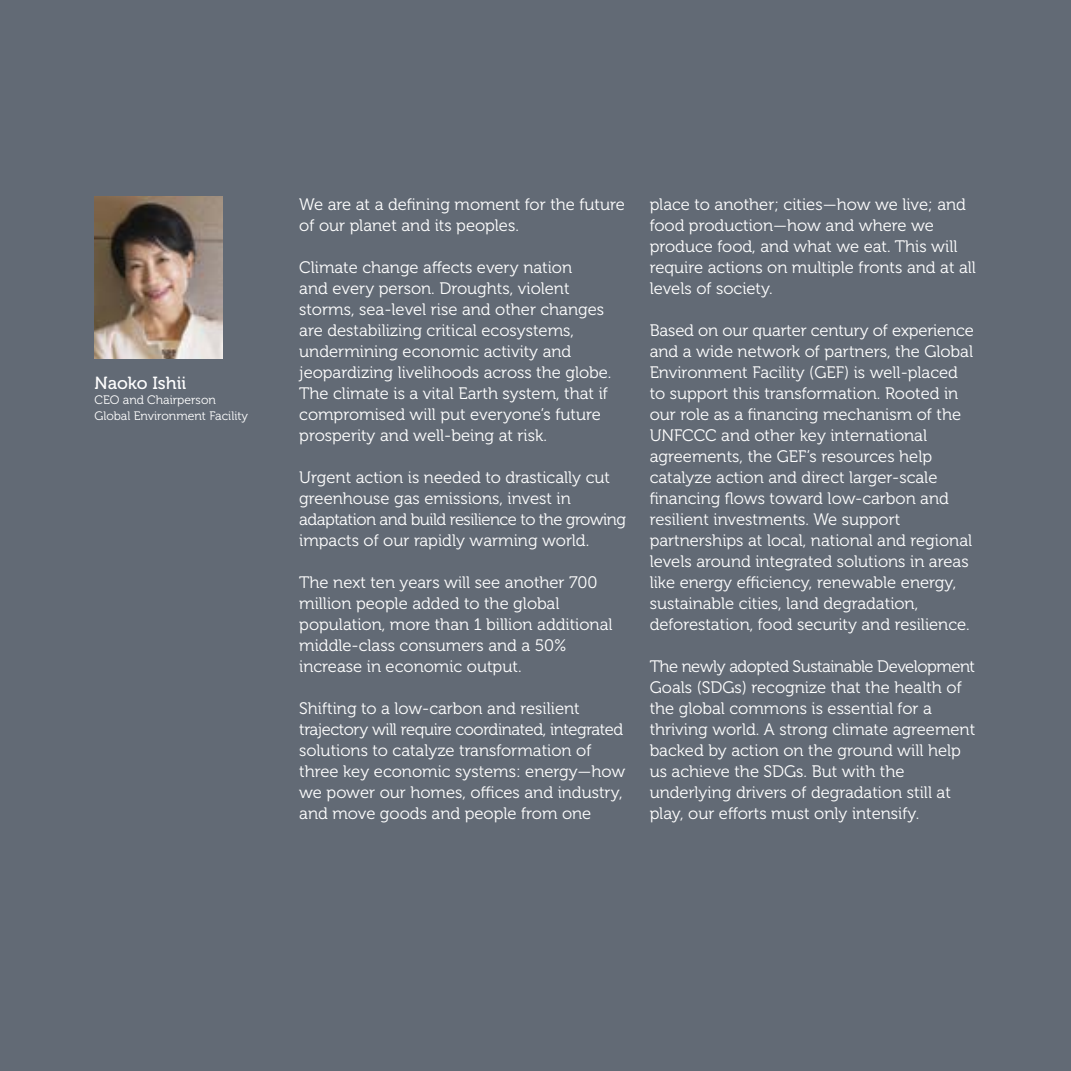
<style>
.page{position:relative;width:1071px;height:1071px;background:#626a75}
.page>*{position:absolute;margin:0;border:0;box-sizing:border-box;transform-origin:0 0}
.t1{font:17.5px "Museo 500";color:#fff}
.t2{font:16.62px/21px "Museo 300";color:#fff}
.t3{font:12.25px/15.8px "Museo 300";color:#fff}
</style>
<div class="page">
<img style="left:94px;top:197px;width:129px;height:161px">
<p class="t1" style="left:94px;top:373px;width:93px">Naoko Ishii</p>
<p class="t3" style="left:94px;top:393px;width:155px">CEO and Chairperson<br>Global Environment Facility</p>
<p class="t2" style="left:299px;top:194px;width:327px">We are at a defining moment for the future of our planet and its peoples.</p>
<p class="t2" style="left:299px;top:257px;width:314px">Climate change affects every nation<br>and every person. Droughts, violent storms, sea-level rise and other changes are destabilizing critical ecosystems, undermining economic activity and jeopardizing livelihoods across the globe.<br>The climate is a vital Earth system, that if compromised will put everyone’s future prosperity and well-being at risk.</p>
<p class="t2" style="left:299px;top:467px;width:328px">Urgent action is needed to drastically cut greenhouse gas emissions, invest in adaptation and build resilience to the growing impacts of our rapidly warming world.</p>
<p class="t2" style="left:299px;top:572px;width:315px">The next ten years will see another 700 million people added to the global population, more than 1 billion additional middle-class consumers and a 50% increase in economic output.</p>
<p class="t2" style="left:299px;top:698px;width:328px">Shifting to a low-carbon and resilient trajectory will require coordinated, integrated solutions to catalyze transformation of three key economic systems: energy—how we power our homes, offices and industry, and move goods and people from one</p>
<p class="t2" style="left:650px;top:194px;width:328px">place to another; cities—how we live; and food production—how and where we produce food, and what we eat. This will require actions on multiple fronts and at all levels of society.</p>
<p class="t2" style="left:650px;top:320px;width:326px">Based on our quarter century of experience and a wide network of partners, the Global Environment Facility (GEF) is well-placed to support this transformation. Rooted in our role as a financing mechanism of the UNFCCC and other key international agreements, the GEF’s resources help catalyze action and direct larger-scale financing flows toward low-carbon and resilient investments. We support partnerships at local, national and regional levels around integrated solutions in areas like energy efficiency, renewable energy, sustainable cities, land degradation, deforestation, food security and resilience.</p>
<p class="t2" style="left:650px;top:656px;width:327px">The newly adopted Sustainable Development Goals (SDGs) recognize that the health of the global commons is essential for a thriving world. A strong climate agreement backed by action on the ground will help us achieve the SDGs. But with the underlying drivers of degradation still at play, our efforts must only intensify.</p>
</div>
